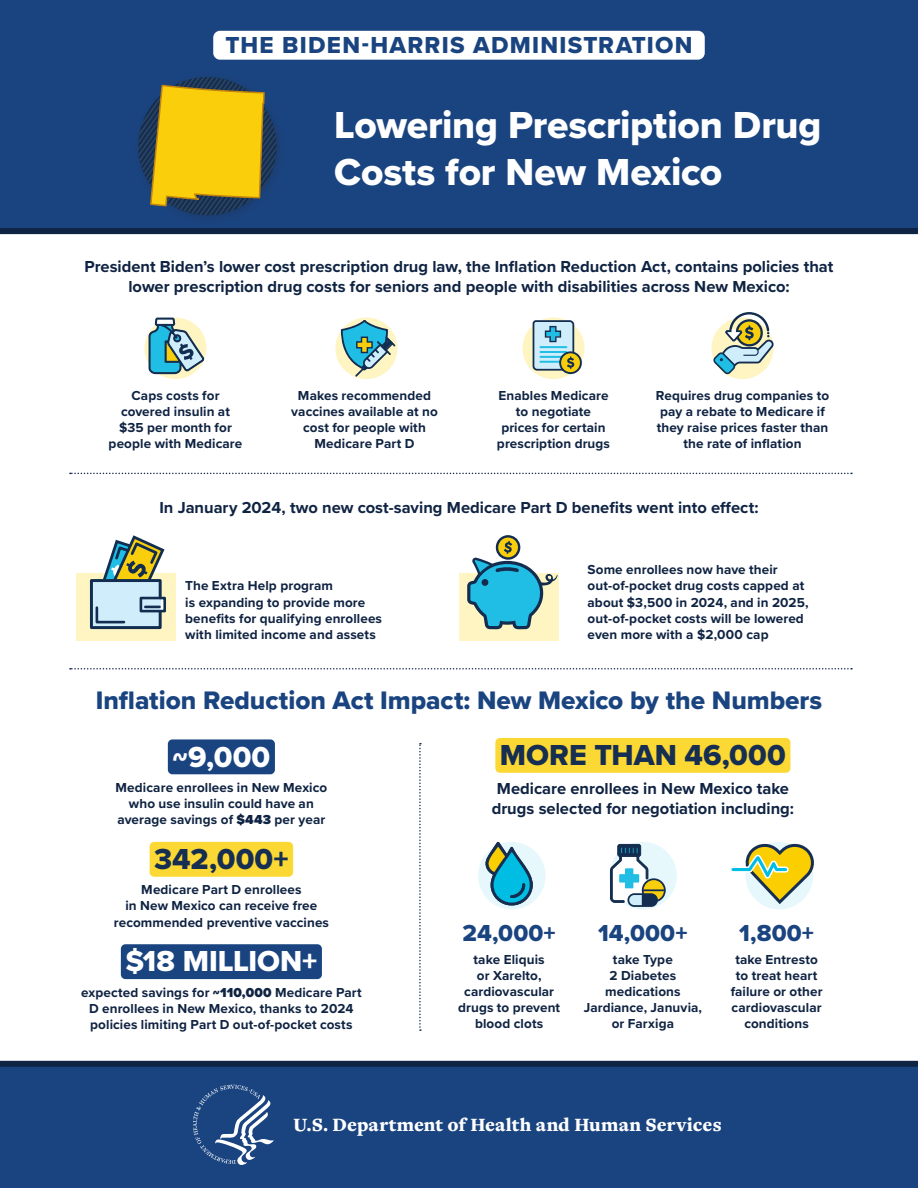
<style>
.page{position:relative;width:918px;height:1188px;background:#fff}
.page>*{position:absolute;margin:0;border:0;box-sizing:border-box;transform-origin:0 0}
.t1{font:39px/46.8px "Proxima Nova Extrabld";letter-spacing:-.005em;color:#fff}
.t2{font:30px "Proxima Nova Extrabld";color:#162e51}
.t3{font:30px "Proxima Nova Extrabld";color:#fff}
.t4{font:26.25px "Proxima Nova Extrabld";letter-spacing:-.005em;color:#1a4480}
.t5{font:24px "Proxima Nova Extrabld";letter-spacing:.05em;color:#1a4480}
.t6{font:900 19.5px "Freight Text Pro";letter-spacing:.005em;color:#fff}
.t7{font:700 16.5px/19.8px "Proxima Nova";color:#0f2342;text-align:center}
.t8{font:700 13.5px/16.2px "Proxima Nova";letter-spacing:.01em;color:#0f2342;text-align:center}
.s1{font-weight:900}
</style>
<div class="page">
<div style="left:0;top:1062px;width:918px;height:126px;background:#1a4480"></div>
<div style="left:478px;top:842px;width:68px;height:67px;background:#e6f8fc;border-radius:50%"></div>
<div style="left:609px;top:842px;width:68px;height:67px;background:#e6f8fc;border-radius:50%"></div>
<div style="left:76px;top:573px;width:100px;height:67px;background:#fff5c2"></div>
<div style="left:460px;top:573px;width:99px;height:67px;background:#fff5c2"></div>
<div style="left:0;top:0;width:918px;height:231px;background:#1a4480"></div>
<div style="left:213px;top:31px;width:492px;height:29px;background:#fff;border-radius:7px"></div>
<img style="left:138px;top:77px;width:138px;height:138px">
<svg style="left:144px;top:318px;width:63px;height:61px"></svg>
<div style="left:335px;top:318px;width:62px;height:61px;background:#fff5c2;border-radius:50%"></div>
<div style="left:711px;top:318px;width:63px;height:61px;background:#fff5c2;border-radius:50%"></div>
<div style="left:522px;top:318px;width:63px;height:61px;background:#fff5c2;border-radius:50%"></div>
<svg style="left:70px;top:668px;width:782px;height:2px"></svg>
<svg style="left:419px;top:743px;width:2px;height:288px"></svg>
<svg style="left:70px;top:473px;width:782px;height:1px"></svg>
<div style="left:0;top:228px;width:918px;height:6px;background:#0f2342"></div>
<div style="left:0;top:1061px;width:918px;height:6px;background:#0f2342"></div>
<svg style="left:485px;top:842px;width:48px;height:65px"></svg>
<svg style="left:90px;top:535px;width:76px;height:94px"></svg>
<svg style="left:467px;top:535px;width:91px;height:94px"></svg>
<svg style="left:148px;top:318px;width:56px;height:56px;background:#85b4b8"></svg>
<svg style="left:532px;top:320px;width:50px;height:54px;background:#a4c2bc"></svg>
<svg style="left:341px;top:320px;width:54px;height:57px"></svg>
<svg style="left:713px;top:312px;width:61px;height:62px"></svg>
<svg style="left:610px;top:844px;width:56px;height:63px"></svg>
<svg style="left:731px;top:842px;width:83px;height:64px"></svg>
<svg style="left:193px;top:1085px;width:81px;height:80px"></svg>
<div style="left:168px;top:739px;width:107px;height:35px;background:#1a4480;border-radius:5px"></div>
<div style="left:150px;top:842px;width:143px;height:35px;background:#fbd833;border-radius:5px"></div>
<div style="left:121px;top:944px;width:201px;height:35px;background:#1a4480;border-radius:5px"></div>
<div style="left:495px;top:738px;width:295px;height:35px;background:#fbd833;border-radius:5px"></div>
<svg style="left:149px;top:84px;width:117px;height:123px;background:#cdae1b"></svg>
<h3 class="t5" style="left:225px;top:27px;width:469px">THE BIDEN-HARRIS ADMINISTRATION</h3>
<h1 class="t1" style="left:334px;top:101px;width:489px">Lowering Prescription Drug<br>Costs for New Mexico</h1>
<p class="t7" style="left:85px;top:257px;width:750px">President Biden’s lower cost prescription drug law, the Inflation Reduction Act, contains policies that lower prescription drug costs for seniors and people with disabilities across New Mexico:</p>
<p class="t8" style="left:109px;top:387px;width:135px">Caps costs for covered insulin at $35 per month for people with Medicare</p>
<p class="t8" style="left:291px;top:387px;width:148px">Makes recommended vaccines available at no cost for people with<br>Medicare Part D</p>
<p class="t8" style="left:497px;top:387px;width:115px">Enables Medicare to negotiate prices for certain prescription drugs</p>
<p class="t8" style="left:656px;top:387px;width:175px">Requires drug companies to pay a rebate to Medicare if they raise prices faster than the rate of inflation</p>
<p class="t7" style="left:159px;top:498px;width:601px">In January 2024, two new cost-saving Medicare Part D benefits went into effect:</p>
<p class="t8" style="left:185px;top:578px;width:198px;text-align:left">The Extra Help program<br>is expanding to provide more benefits for qualifying enrollees with limited income and assets</p>
<p class="t8" style="left:588px;top:561px;width:223px;text-align:left">Some enrollees now have their out-of-pocket drug costs capped at about $3,500 in 2024, and in 2025, out-of-pocket costs will be lowered even more with a $2,000 cap</p>
<h3 class="t4" style="left:96px;top:681px;width:728px">Inflation Reduction Act Impact: New Mexico by the Numbers</h3>
<h2 class="t3" style="left:172px;top:734px;width:99px">~9,000</h2>
<p class="t8" style="left:116px;top:779px;width:213px">Medicare enrollees in New Mexico who use insulin could have an average savings of <span class="s1">$443</span> per year</p>
<h2 class="t2" style="left:154px;top:837px;width:136px">342,000+</h2>
<p class="t8" style="left:114px;top:881px;width:217px">Medicare Part D enrollees<br>in New Mexico can receive free recommended preventive vaccines</p>
<h2 class="t3" style="left:125px;top:939px;width:193px">$18 MILLION+</h2>
<p class="t8" style="left:81px;top:984px;width:282px">expected savings for <span class="s1">~110,000</span> Medicare Part<br>D enrollees in New Mexico, thanks to 2024 policies limiting Part D out-of-pocket costs</p>
<h2 class="t2" style="left:500px;top:733px;width:287px">MORE THAN 46,000</h2>
<p class="t7" style="left:492px;top:778px;width:304px">Medicare enrollees in New Mexico take drugs selected for negotiation including:</p>
<h3 class="t5" style="left:463px;top:915px;width:95px">24,000+</h3>
<p class="t8" style="left:458px;top:951px;width:104px">take Eliquis<br>or Xarelto, cardiovascular drugs to prevent blood clots</p>
<h3 class="t5" style="left:598px;top:915px;width:91px">14,000+</h3>
<p class="t8" style="left:584px;top:951px;width:120px">take Type<br>2 Diabetes medications<br>Jardiance, Januvia, or Farxiga</p>
<h3 class="t5" style="left:739px;top:915px;width:76px">1,800+</h3>
<p class="t8" style="left:731px;top:951px;width:93px">take Entresto to treat heart failure or other cardiovascular conditions</p>
<h3 class="t6" style="left:293px;top:1112px;width:430px">U.S. Department of Health and Human Services</h3>
</div>
